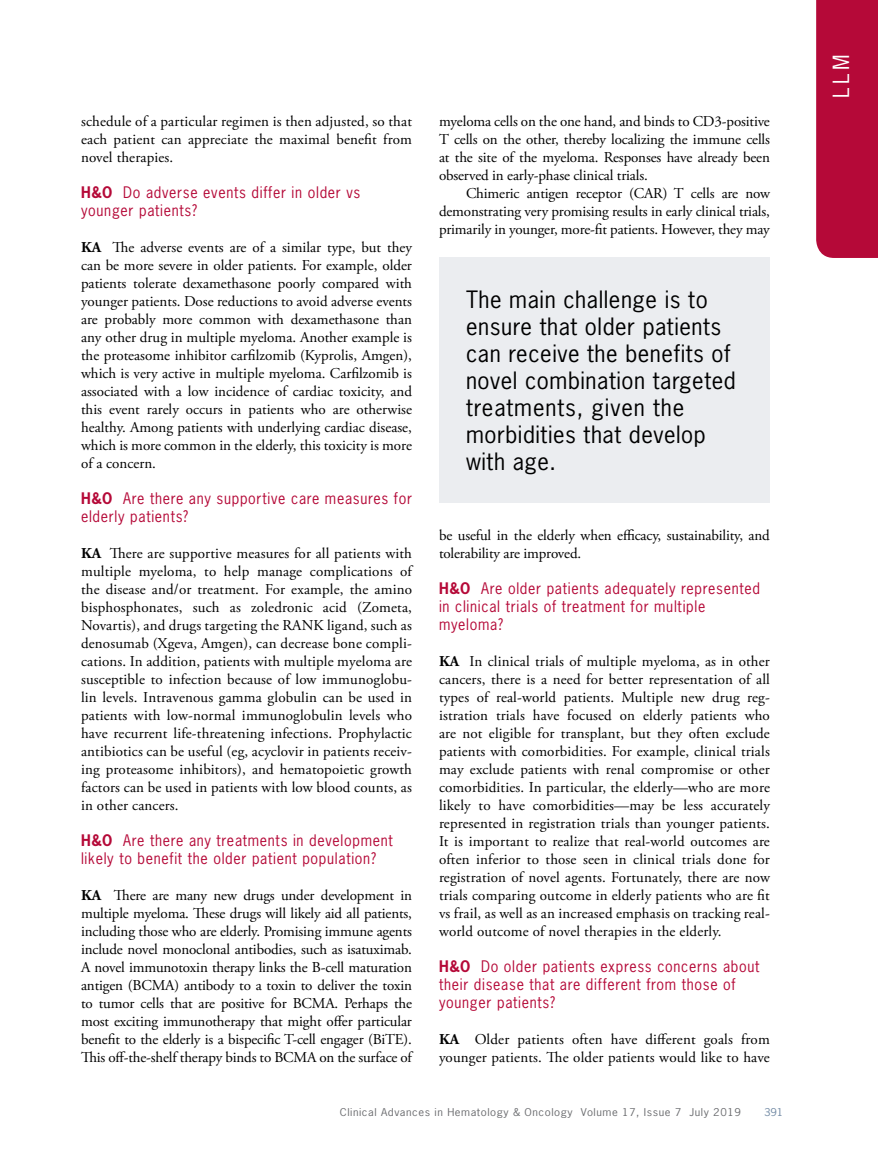
<style>
.page{position:relative;width:878px;height:1175px;background:#fff}
.page>*{position:absolute;margin:0;border:0;box-sizing:border-box;transform-origin:0 0}
.t1{font:22.5px/27px "News Gothic Std";letter-spacing:.025em;color:#000}
.t2{font:21px "News Gothic Std";color:#fff}
.t3{font:15px/18px "Adobe Garamond Pro";color:#000;text-align:justify}
.t4{font:15px/18px "News Gothic Std";letter-spacing:.05em;color:#b50938;scale:.95 1}
.t5{font:10.2px "News Gothic Std";letter-spacing:.05em;color:#6d6e71;scale:1.11 1}
.t6{font:10.2px "News Gothic Std";color:#738ba5;scale:1.11 1}
.s1{font-weight:700}
</style>
<div class="page">
<div style="left:816px;top:0;width:62px;height:258px;background:#b50938"></div>
<div style="left:439px;top:257px;width:331px;height:246px;background:#ebedf0"></div>
<p class="t3" style="left:81px;top:113px;width:332px">schedule of a particular regimen is then adjusted, so that each patient can appreciate the maximal benefit from novel therapies.</p>
<p class="t4" style="left:81px;top:183px;width:295px"><span class="s1">H&amp;O</span> Do adverse events differ in older vs younger patients?</p>
<p class="t3" style="left:81px;top:239px;width:332px"><span class="s1">KA</span> The adverse events are of a similar type, but they can be more severe in older patients. For example, older patients tolerate dexamethasone poorly compared with younger patients. Dose reductions to avoid adverse events are probably more common with dexamethasone than any other drug in multiple myeloma. Another example is the proteasome inhibitor carfilzomib (Kyprolis, Amgen), which is very active in multiple myeloma. Carfilzomib is associated with a low incidence of cardiac toxicity, and this event rarely occurs in patients who are otherwise healthy. Among patients with underlying cardiac disease, which is more common in the elderly, this toxicity is more of a concern.</p>
<p class="t4" style="left:81px;top:489px;width:350px"><span class="s1">H&amp;O</span> Are there any supportive care measures for elderly patients?</p>
<p class="t3" style="left:81px;top:545px;width:332px"><span class="s1">KA</span> There are supportive measures for all patients with multiple myeloma, to help manage complications of the disease and/or treatment. For example, the amino bisphosphonates, such as zoledronic acid (Zometa, Novartis), and drugs targeting the RANK ligand, such as denosumab (Xgeva, Amgen), can decrease bone compli&shy;cations. In addition, patients with multiple myeloma are susceptible to infection because of low immunoglobu&shy;lin levels. Intravenous gamma globulin can be used in patients with low-normal immunoglobulin levels who have recurrent life-threatening infections. Prophylactic antibiotics can be useful (eg, acyclovir in patients receiv&shy;ing proteasome inhibitors), and hematopoietic growth factors can be used in patients with low blood counts, as in other cancers.</p>
<p class="t4" style="left:81px;top:831px;width:329px"><span class="s1">H&amp;O</span> Are there any treatments in development likely to benefit the older patient population?</p>
<p class="t3" style="left:81px;top:887px;width:332px"><span class="s1">KA</span> There are many new drugs under development in multiple myeloma. These drugs will likely aid all patients, including those who are elderly. Promising immune agents include novel monoclonal antibodies, such as isatuximab.<br>A novel immunotoxin therapy links the B-cell maturation antigen (BCMA) antibody to a toxin to deliver the toxin to tumor cells that are positive for BCMA. Perhaps the most exciting immunotherapy that might offer particular benefit to the elderly is a bispecific T-cell engager (BiTE).<br>This off-the-shelf therapy binds to BCMA on the surface of</p>
<p class="t3" style="left:439px;top:113px;width:332px">myeloma cells on the one hand, and binds to CD3-positive T cells on the other, thereby localizing the immune cells at the site of the myeloma. Responses have already been observed in early-phase clinical trials.</p>
<p class="t3" style="left:439px;top:185px;width:332px;text-indent:27px">Chimeric antigen receptor (CAR) T cells are now demonstrating very promising results in early clinical trials, primarily in younger, more-fit patients. However, they may</p>
<h1 class="t1" style="left:466px;top:286px;width:271px">The main challenge is to ensure that older patients can receive the benefits of novel combination targeted treatments, given the morbidities that develop with age.</h1>
<p class="t3" style="left:439px;top:527px;width:332px">be useful in the elderly when efficacy, sustainability, and tolerability are improved.</p>
<p class="t4" style="left:439px;top:579px;width:339px"><span class="s1">H&amp;O</span> Are older patients adequately represented in clinical trials of treatment for multiple myeloma?</p>
<p class="t3" style="left:439px;top:653px;width:332px"><span class="s1">KA</span> In clinical trials of multiple myeloma, as in other cancers, there is a need for better representation of all types of real-world patients. Multiple new drug reg&shy;istration trials have focused on elderly patients who are not eligible for transplant, but they often exclude patients with comorbidities. For example, clinical trials may exclude patients with renal compromise or other comorbidities. In particular, the elderly—who are more likely to have comorbidities—may be less accurately represented in registration trials than younger patients.<br>It is important to realize that real-world outcomes are often inferior to those seen in clinical trials done for registration of novel agents. Fortunately, there are now trials comparing outcome in elderly patients who are fit vs frail, as well as an increased emphasis on tracking real&shy;world outcome of novel therapies in the elderly.</p>
<p class="t4" style="left:439px;top:957px;width:339px"><span class="s1">H&amp;O</span> Do older patients express concerns about their disease that are different from those of younger patients?</p>
<p class="t3" style="left:439px;top:1031px;width:332px"><span class="s1">KA</span> Older patients often have different goals from younger patients. The older patients would like to have</p>
<p class="t5" style="left:340px;top:1105px;width:363px">Clinical Advances in Hematology &amp; Oncology Volume 17, Issue 7 July 2019</p>
<p class="t6" style="left:764px;top:1105px;width:19px">391</p>
<h2 class="t2" style="left:827px;top:98px;width:45px;rotate:-90deg">LLM</h2>
</div>
